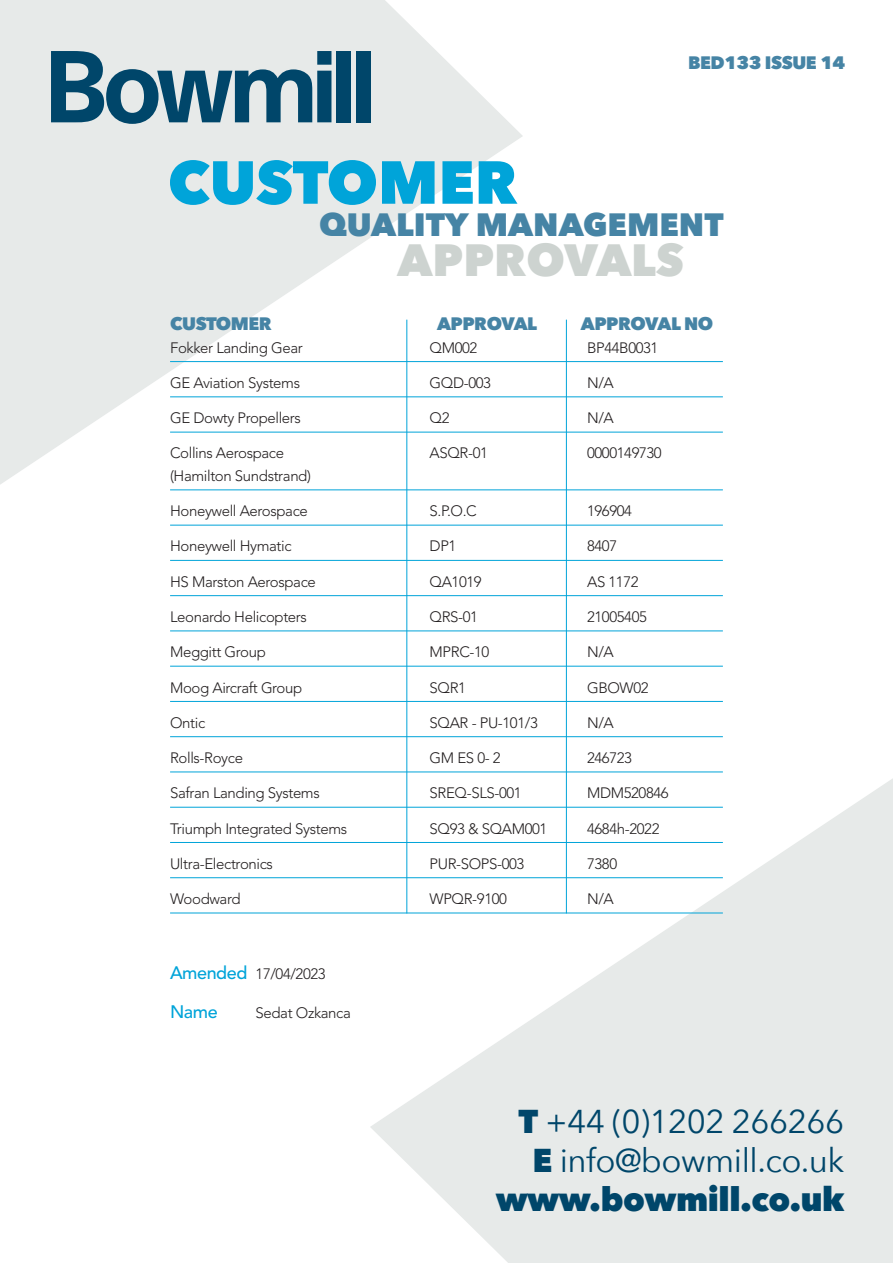
<style>
.page{position:relative;width:893px;height:1263px;background:#fff}
.page>*{position:absolute;margin:0;border:0;box-sizing:border-box;transform-origin:0 0}
.t1{font:800 60px "Avenir Next";color:#00a4d9}
.t2{font:800 45px "Avenir Next";color:#cdd3d0}
.t3{font:33px/39px "Avenir Next";letter-spacing:-.015em;color:#00466a;text-align:right}
.t4{font:800 32.25px "Avenir Next";color:#4684a5}
.t5{font:800 18px "Avenir Next";letter-spacing:-.025em;color:#4684a5}
.t6{font:500 18px "Avenir";color:#00a4d9}
.t7{font:300 15px "Avenir";letter-spacing:-.025em;color:#231f20}
.s1{font-weight:500;font-size:18px;color:#00a4d9}
.s2{font-weight:800}
</style>
<div class="page">
<svg style="left:370px;top:778px;width:523px;height:485px;fill:#e7eae9"></svg>
<svg style="left:0;top:0;width:523px;height:485px;fill:#e7eae9"></svg>
<svg style="left:51px;top:51px;width:280px;height:73px;background:#7498aa"></svg>
<div style="left:337px;top:51px;width:14px;height:71px;background:#00466a"></div>
<div style="left:356px;top:51px;width:14px;height:71px;background:#00466a"></div>
<hr style="left:170px;top:361px;width:553px;height:1px;background:#00a4d9">
<hr style="left:170px;top:396px;width:553px;height:1px;background:#00a4d9">
<hr style="left:170px;top:432px;width:553px;height:1px;background:#00a4d9">
<hr style="left:170px;top:489px;width:553px;height:1px;background:#00a4d9">
<hr style="left:170px;top:525px;width:553px;height:1px;background:#00a4d9">
<hr style="left:170px;top:560px;width:553px;height:1px;background:#00a4d9">
<hr style="left:170px;top:595px;width:553px;height:1px;background:#00a4d9">
<hr style="left:170px;top:630px;width:553px;height:1px;background:#00a4d9">
<hr style="left:170px;top:666px;width:553px;height:1px;background:#00a4d9">
<hr style="left:170px;top:701px;width:553px;height:1px;background:#00a4d9">
<hr style="left:170px;top:736px;width:553px;height:1px;background:#00a4d9">
<hr style="left:170px;top:771px;width:553px;height:1px;background:#00a4d9">
<hr style="left:170px;top:807px;width:553px;height:1px;background:#00a4d9">
<hr style="left:170px;top:842px;width:553px;height:1px;background:#00a4d9">
<hr style="left:170px;top:877px;width:553px;height:1px;background:#00a4d9">
<hr style="left:170px;top:913px;width:553px;height:1px;background:#00a4d9">
<hr style="left:406px;top:320px;width:1px;height:593px;background:#00a4d9">
<hr style="left:566px;top:320px;width:1px;height:593px;background:#00a4d9">
<p class="t5" style="left:688px;top:52px;width:158px">BED133 ISSUE 14</p>
<h1 class="t1" style="left:168px;top:145px;width:351px">CUSTOMER</h1>
<h3 class="t4" style="left:319px;top:204px;width:406px">QUALITY MANAGEMENT</h3>
<h2 class="t2" style="left:398px;top:232px;width:288px">APPROVALS</h2>
<p class="t5" style="left:170px;top:313px;width:103px">CUSTOMER</p>
<p class="t5" style="left:437px;top:313px;width:102px">APPROVAL</p>
<p class="t5" style="left:581px;top:313px;width:134px">APPROVAL NO</p>
<p class="t7" style="left:170px;top:339px;width:134px">Fokker Landing Gear</p>
<p class="t7" style="left:430px;top:339px;width:49px">QM002</p>
<p class="t7" style="left:587px;top:339px;width:73px">BP44B0031</p>
<p class="t7" style="left:170px;top:374px;width:131px">GE Aviation Systems</p>
<p class="t7" style="left:430px;top:374px;width:63px">GQD-003</p>
<p class="t7" style="left:587px;top:374px;width:28px">N/A</p>
<p class="t7" style="left:170px;top:409px;width:132px">GE Dowty Propellers</p>
<p class="t7" style="left:430px;top:409px;width:21px">Q2</p>
<p class="t7" style="left:587px;top:409px;width:28px">N/A</p>
<p class="t7" style="left:170px;top:444px;width:116px">Collins Aerospace</p>
<p class="t7" style="left:430px;top:444px;width:60px">ASQR-01</p>
<p class="t7" style="left:587px;top:444px;width:76px">0000149730</p>
<p class="t7" style="left:170px;top:467px;width:142px">(Hamilton Sundstrand)</p>
<p class="t7" style="left:170px;top:502px;width:139px">Honeywell Aerospace</p>
<p class="t7" style="left:430px;top:502px;width:49px">S.P.O.C</p>
<p class="t7" style="left:587px;top:502px;width:46px">196904</p>
<p class="t7" style="left:170px;top:537px;width:123px">Honeywell Hymatic</p>
<p class="t7" style="left:430px;top:537px;width:28px">DP1</p>
<p class="t7" style="left:587px;top:537px;width:32px">8407</p>
<p class="t7" style="left:170px;top:573px;width:147px">HS Marston Aerospace</p>
<p class="t7" style="left:430px;top:573px;width:54px">QA1019</p>
<p class="t7" style="left:587px;top:573px;width:53px">AS 1172</p>
<p class="t7" style="left:170px;top:608px;width:138px">Leonardo Helicopters</p>
<p class="t7" style="left:430px;top:608px;width:50px">QRS-01</p>
<p class="t7" style="left:587px;top:608px;width:61px">21005405</p>
<p class="t7" style="left:170px;top:643px;width:97px">Meggitt Group</p>
<p class="t7" style="left:430px;top:643px;width:61px">MPRC-10</p>
<p class="t7" style="left:587px;top:643px;width:28px">N/A</p>
<p class="t7" style="left:170px;top:678px;width:134px">Moog Aircraft Group</p>
<p class="t7" style="left:430px;top:678px;width:38px">SQR1</p>
<p class="t7" style="left:587px;top:678px;width:63px">GBOW02</p>
<p class="t7" style="left:170px;top:714px;width:37px">Ontic</p>
<p class="t7" style="left:430px;top:714px;width:110px">SQAR - PU-101/3</p>
<p class="t7" style="left:587px;top:714px;width:28px">N/A</p>
<p class="t7" style="left:170px;top:749px;width:74px">Rolls-Royce</p>
<p class="t7" style="left:430px;top:749px;width:73px">GM ES 0- 2</p>
<p class="t7" style="left:587px;top:749px;width:46px">246723</p>
<p class="t7" style="left:170px;top:784px;width:151px">Safran Landing Systems</p>
<p class="t7" style="left:430px;top:784px;width:94px">SREQ-SLS-001</p>
<p class="t7" style="left:587px;top:784px;width:83px">MDM520846</p>
<p class="t7" style="left:170px;top:819px;width:179px">Triumph Integrated Systems</p>
<p class="t7" style="left:430px;top:819px;width:119px">SQ93 &amp; SQAM001</p>
<p class="t7" style="left:587px;top:819px;width:74px">4684h-2022</p>
<p class="t7" style="left:170px;top:855px;width:104px">Ultra-Electronics</p>
<p class="t7" style="left:430px;top:855px;width:96px">PUR-SOPS-003</p>
<p class="t7" style="left:587px;top:855px;width:32px">7380</p>
<p class="t7" style="left:170px;top:890px;width:72px">Woodward</p>
<p class="t7" style="left:430px;top:890px;width:79px">WPQR-9100</p>
<p class="t7" style="left:587px;top:890px;width:28px">N/A</p>
<p class="t7" style="left:170px;top:965px;width:157px"><span class="s1">Amended</span> 17/04/2023</p>
<p class="t6" style="left:170px;top:1002px;width:49px">Name</p>
<p class="t7" style="left:256px;top:1004px;width:97px">Sedat Ozkanca</p>
<h3 class="t3" style="left:496px;top:1100px;width:350px"><span class="s2">T</span> +44 (0)1202 266266<br><span class="s2">E</span> info@bowmill.co.uk <span class="s2">www.bowmill.co.uk</span></h3>
</div>
